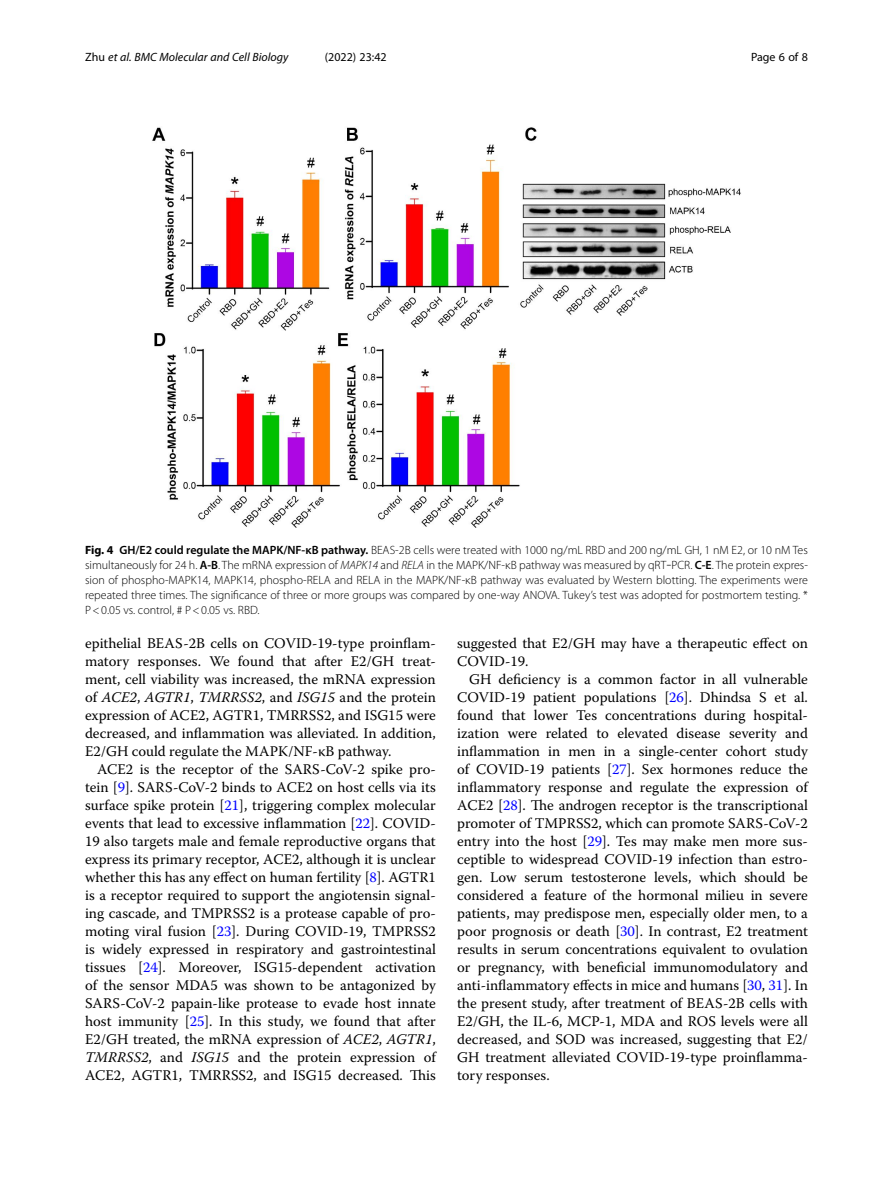
<style>
.page{position:relative;width:893px;height:1191px;background:#fff}
.page>*{position:absolute;margin:0;border:0;box-sizing:border-box;transform-origin:0 0}
.Body_Text_Indent{font:14.7px/18px "Warnock Pro";color:#000;text-align:justify}
.Body_Text{font:14.7px/18px "Warnock Pro";color:#000;text-align:justify}
.Figure_Caption{font:300 12px/15px "Myriad Pro";color:#000;text-align:justify}
.t1{font:italic 12px "Myriad Pro";color:#000}
.t2{font:12px "Myriad Pro Regular 4";color:#000}
.t3{font:12px "Myriad Pro";color:#000}
.s1{font-family:"Myriad Pro Regular 4";font-style:normal}
.s2{font-weight:700}
.s3{font-weight:600}
.s4{font-style:italic}
.s5{font-family:"Minion Pro";font-weight:400}
.s6{color:#00f}
</style>
<div class="page">
<img style="left:152px;top:127px;width:589px;height:400px">
<p class="t1" style="left:85px;top:50px;width:205px"><span class="s1">Zhu</span> et al. BMC Molecular and Cell Biology</p>
<p class="t2" style="left:325px;top:50px;width:63px">(2022) 23:42</p>
<p class="t3" style="left:751px;top:50px;width:58px">Page 6 of 8</p>
<p class="Figure_Caption" style="left:85px;top:543px;width:724px"><span class="s2">Fig. 4</span> <span class="s3">GH/E2 could regulate the MAPK/NF-κB pathway.</span> BEAS-2B cells were treated with 1000 ng/mL RBD and 200 ng/mL GH, 1 nM E2, or 10 nM Tes simultaneously for 24 h. <span class="s3">A-B</span>. The mRNA expression of <span class="s4">MAPK14</span> and <span class="s4">RELA</span> in the MAPK/NF-κB pathway was measured by qRT<span class="s5">‒</span>PCR. <span class="s3">C-E</span>. The protein expres&shy;sion of phospho-MAPK14, MAPK14, phospho-RELA and RELA in the MAPK/NF-κB pathway was evaluated by Western blotting. The experiments were repeated three times. The significance of three or more groups was compared by one-way ANOVA. Tukey’s test was adopted for postmortem testing. * P&lt;0.05 vs. control, # P&lt;0.05 vs. RBD.</p>
<p class="Body_Text" style="left:85px;top:634px;width:352px">epithelial BEAS-2B cells on COVID-19-type proinflam&shy;matory responses. We found that after E2/GH treat&shy;ment, cell viability was increased, the mRNA expression of <span class="s4">ACE2</span>, <span class="s4">AGTR1</span>, <span class="s4">TMRRSS2</span>, and <span class="s4">ISG15</span> and the protein expression of ACE2, AGTR1, TMRRSS2, and ISG15 were decreased, and inflammation was alleviated. In addition, E2/GH could regulate the MAPK/NF-κB pathway.</p>
<p class="Body_Text_Indent" style="left:85px;top:760px;width:352px;text-indent:12px">ACE2 is the receptor of the SARS-CoV-2 spike pro&shy;tein [<span class="s6">9</span>]. SARS-CoV-2 binds to ACE2 on host cells via its surface spike protein [<span class="s6">21</span>], triggering complex molecular events that lead to excessive inflammation [<span class="s6">22</span>]. COVID-19 also targets male and female reproductive organs that express its primary receptor, ACE2, although it is unclear whether this has any effect on human fertility [<span class="s6">8</span>]. AGTR1 is a receptor required to support the angiotensin signal&shy;ing cascade, and TMPRSS2 is a protease capable of pro&shy;moting viral fusion [<span class="s6">23</span>]. During COVID-19, TMPRSS2 is widely expressed in respiratory and gastrointestinal tissues [<span class="s6">24</span>]. Moreover, ISG15-dependent activation of the sensor MDA5 was shown to be antagonized by SARS-CoV-2 papain-like protease to evade host innate host immunity [<span class="s6">25</span>]. In this study, we found that after E2/GH treated, the mRNA expression of <span class="s4">ACE2</span>, <span class="s4">AGTR1</span>, <span class="s4">TMRRSS2</span>, and <span class="s4">ISG15</span> and the protein expression of ACE2, AGTR1, TMRRSS2, and ISG15 decreased. This</p>
<p class="Body_Text_Indent" style="left:457px;top:634px;width:352px">suggested that E2/GH may have a therapeutic effect on<br>COVID-19.</p>
<p class="Body_Text_Indent" style="left:457px;top:670px;width:352px;text-indent:12px">GH deficiency is a common factor in all vulnerable COVID-19 patient populations [<span class="s6">26</span>]. Dhindsa S et al. found that lower Tes concentrations during hospital&shy;ization were related to elevated disease severity and inflammation in men in a single-center cohort study of COVID-19 patients [<span class="s6">27</span>]. Sex hormones reduce the inflammatory response and regulate the expression of ACE2 [<span class="s6">28</span>]. The androgen receptor is the transcriptional promoter of TMPRSS2, which can promote SARS-CoV-2 entry into the host [<span class="s6">29</span>]. Tes may make men more sus&shy;ceptible to widespread COVID-19 infection than estro&shy;gen. Low serum testosterone levels, which should be considered a feature of the hormonal milieu in severe patients, may predispose men, especially older men, to a poor prognosis or death [<span class="s6">30</span>]. In contrast, E2 treatment results in serum concentrations equivalent to ovulation or pregnancy, with beneficial immunomodulatory and anti-inflammatory effects in mice and humans [<span class="s6">30</span>, <span class="s6">31</span>]. In the present study, after treatment of BEAS-2B cells with E2/GH, the IL-6, MCP-1, MDA and ROS levels were all decreased, and SOD was increased, suggesting that E2/ GH treatment alleviated COVID-19-type proinflamma&shy;tory responses.</p>
</div>
